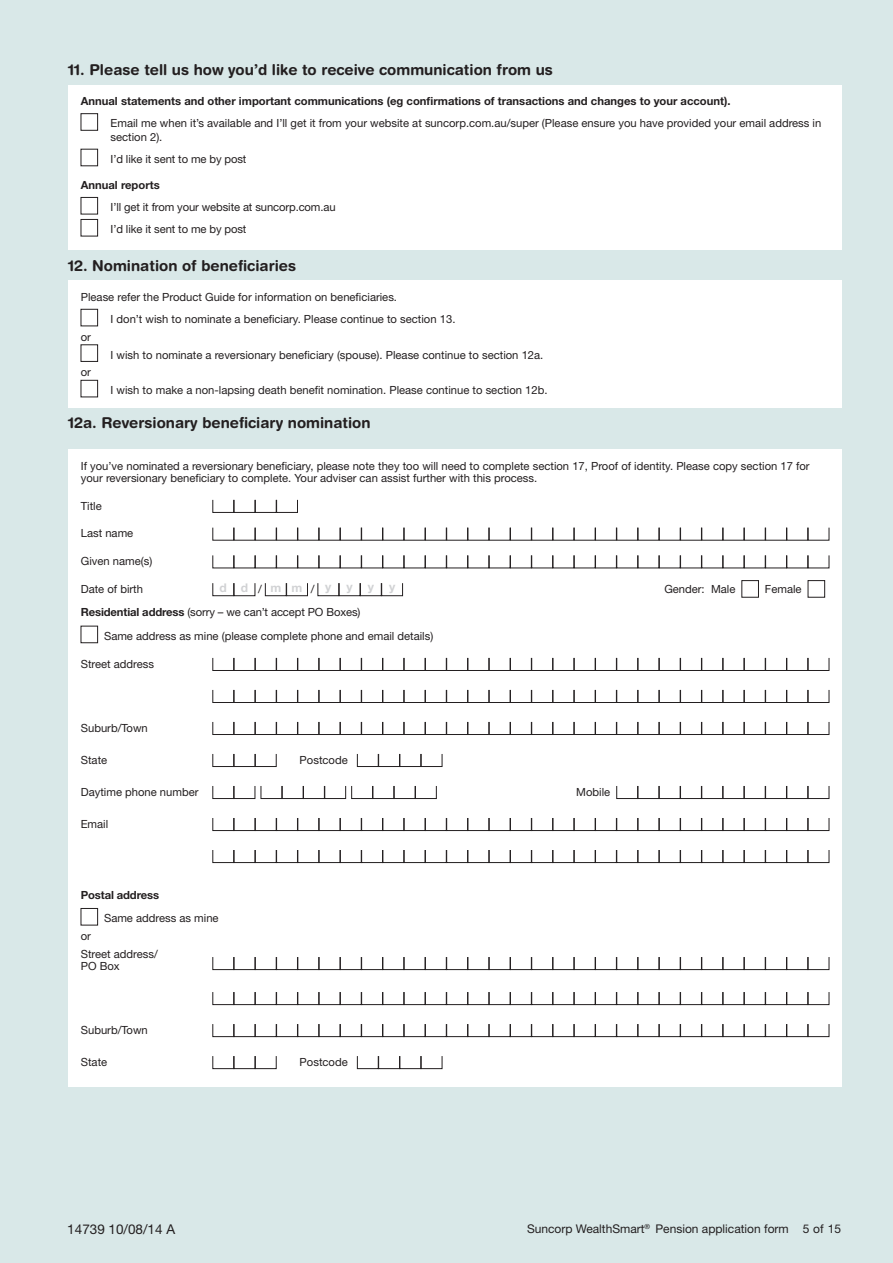
<style>
.page{position:relative;width:893px;height:1263px;background:#d9e8e8}
.page>*{position:absolute;margin:0;border:0;box-sizing:border-box;transform-origin:0 0}
.t1{font:700 15px "Helvetica Rounded LT Std";color:#231f20}
.t2{font:13.5px "Helvetica Neue LT Std";color:#231f20}
.t3{font:12px "Helvetica Neue LT Std";color:#231f20}
.t4{font:700 12px "Helvetica Neue LT Std";color:#d1d2d4}
.t5{font:11.25px/22px "Helvetica Neue LT Std";color:#231f20}
.t6{font:700 11.25px "Helvetica Neue LT Std";color:#231f20}
.s1{font-weight:400;font-size:11.25px;color:#231f20}
.s2{font-weight:700}
</style>
<div class="page">
<div style="left:68px;top:280px;width:774px;height:128px;background:#fff"></div>
<div style="left:81px;top:309px;width:17px;height:17px;border:1px solid #231f20"></div>
<div style="left:81px;top:345px;width:17px;height:17px;border:1px solid #231f20"></div>
<div style="left:81px;top:380px;width:17px;height:17px;border:1px solid #231f20"></div>
<div style="left:68px;top:449px;width:774px;height:638px;background:#fff"></div>
<svg style="left:212px;top:499px;width:86px;height:14px"></svg>
<svg style="left:212px;top:527px;width:617px;height:14px"></svg>
<svg style="left:212px;top:555px;width:617px;height:13px"></svg>
<svg style="left:212px;top:583px;width:43px;height:13px"></svg>
<svg style="left:265px;top:583px;width:43px;height:13px"></svg>
<svg style="left:317px;top:583px;width:86px;height:13px"></svg>
<div style="left:742px;top:580px;width:17px;height:17px;border:1px solid #231f20"></div>
<div style="left:808px;top:580px;width:17px;height:17px;border:1px solid #231f20"></div>
<div style="left:81px;top:626px;width:17px;height:17px;border:1px solid #231f20"></div>
<svg style="left:212px;top:657px;width:617px;height:14px"></svg>
<svg style="left:212px;top:689px;width:617px;height:14px"></svg>
<svg style="left:212px;top:721px;width:617px;height:14px"></svg>
<svg style="left:212px;top:753px;width:65px;height:14px"></svg>
<svg style="left:357px;top:753px;width:85px;height:14px"></svg>
<svg style="left:212px;top:786px;width:43px;height:13px"></svg>
<svg style="left:261px;top:786px;width:176px;height:13px"></svg>
<svg style="left:616px;top:786px;width:213px;height:13px"></svg>
<svg style="left:212px;top:818px;width:617px;height:13px"></svg>
<svg style="left:212px;top:850px;width:617px;height:13px"></svg>
<div style="left:81px;top:908px;width:17px;height:17px;border:1px solid #231f20"></div>
<svg style="left:212px;top:957px;width:617px;height:13px"></svg>
<svg style="left:212px;top:992px;width:617px;height:13px"></svg>
<svg style="left:212px;top:1024px;width:617px;height:13px"></svg>
<svg style="left:212px;top:1056px;width:65px;height:13px"></svg>
<svg style="left:357px;top:1056px;width:85px;height:13px"></svg>
<div style="left:68px;top:85px;width:774px;height:165px;background:#fff"></div>
<div style="left:81px;top:113px;width:17px;height:17px;border:1px solid #231f20"></div>
<div style="left:81px;top:149px;width:17px;height:17px;border:1px solid #231f20"></div>
<div style="left:81px;top:197px;width:17px;height:17px;border:1px solid #231f20"></div>
<div style="left:81px;top:219px;width:17px;height:17px;border:1px solid #231f20"></div>
<h1 class="t1" style="left:68px;top:61px;width:486px">11. Please tell us how you’d like to receive communication from us</h1>
<p class="t6" style="left:81px;top:95px;width:651px">Annual statements and other important communications (eg confirmations of transactions and changes to your account).</p>
<p class="t5" style="left:111px;top:117px;width:712px;line-height:13.5px">Email me when it’s available and I’ll get it from your website at suncorp.com.au/super (Please ensure you have provided your email address in section 2).</p>
<p class="t5" style="left:111px;top:148px;width:137px">I’d like it sent to me by post</p>
<p class="t6" style="left:81px;top:178px;width:80px">Annual reports</p>
<p class="t5" style="left:111px;top:196px;width:227px">I’ll get it from your website at suncorp.com.au<br>I’d like it sent to me by post</p>
<h1 class="t1" style="left:68px;top:256px;width:230px">12. Nomination of beneficiaries</h1>
<p class="t5" style="left:111px;top:286px;width:346px;text-indent:-30px">Please refer the Product Guide for information on beneficiaries.<br>I don’t wish to nominate a beneficiary. Please continue to section 13.</p>
<p class="t5" style="left:81px;top:326px;width:12px">or</p>
<p class="t5" style="left:111px;top:343px;width:434px">I wish to nominate a reversionary beneficiary (spouse). Please continue to section 12a.</p>
<p class="t5" style="left:81px;top:361px;width:12px">or</p>
<p class="t5" style="left:111px;top:379px;width:438px">I wish to make a non-lapsing death benefit nomination. Please continue to section 12b.</p>
<h1 class="t1" style="left:68px;top:414px;width:304px">12a. Reversionary beneficiary nomination</h1>
<p class="t5" style="left:81px;top:460px;width:730px;line-height:12px">If you’ve nominated a reversionary beneficiary, please note they too will need to complete section 17, Proof of identity. Please copy section 17 for your reversionary beneficiary to complete. Your adviser can assist further with this process.</p>
<p class="t5" style="left:81px;top:494px;width:23px">Title</p>
<p class="t5" style="left:81px;top:522px;width:54px">Last name</p>
<p class="t5" style="left:81px;top:550px;width:73px">Given name(s)</p>
<p class="t5" style="left:81px;top:578px;width:64px">Date of birth</p>
<p class="t4" style="left:220px;top:580px;width:113px">d d<span class="s1">/</span> mm<span class="s1">/</span>y</p>
<p class="t4" style="left:346px;top:579px;width:8px">y</p>
<p class="t4" style="left:368px;top:579px;width:8px">y</p>
<p class="t4" style="left:389px;top:579px;width:8px">y</p>
<p class="t5" style="left:664px;top:578px;width:73px">Gender: Male</p>
<p class="t5" style="left:765px;top:578px;width:38px">Female</p>
<p class="t5" style="left:104px;top:600px;width:331px;line-height:23.5px;text-indent:-23px"><span class="s2">Residential address</span> (sorry – we can’t accept PO Boxes)<br>Same address as mine (please complete phone and email details)</p>
<p class="t5" style="left:81px;top:652px;width:75px">Street address</p>
<p class="t5" style="left:81px;top:716px;width:69px">Suburb/Town</p>
<p class="t5" style="left:81px;top:748px;width:28px">State</p>
<p class="t5" style="left:300px;top:748px;width:50px">Postcode</p>
<p class="t5" style="left:81px;top:780px;width:119px">Daytime phone number</p>
<p class="t5" style="left:576px;top:780px;width:35px">Mobile</p>
<p class="t5" style="left:81px;top:812px;width:29px">Email</p>
<p class="t6" style="left:81px;top:888px;width:80px">Postal address</p>
<p class="t5" style="left:104px;top:907px;width:116px">Same address as mine</p>
<p class="t5" style="left:81px;top:927px;width:79px;line-height:17.5px">or<br>Street address/</p>
<p class="t5" style="left:81px;top:955px;width:40px">PO Box</p>
<p class="t5" style="left:81px;top:1019px;width:69px">Suburb/Town</p>
<p class="t5" style="left:81px;top:1051px;width:28px">State</p>
<p class="t5" style="left:300px;top:1051px;width:50px">Postcode</p>
<p class="t2" style="left:67px;top:1221px;width:109px">14739 10/08/14 A</p>
<p class="t3" style="left:527px;top:1222px;width:316px">Suncorp WealthSmart<sup>®</sup> Pension application form 5 of 15</p>
</div>
